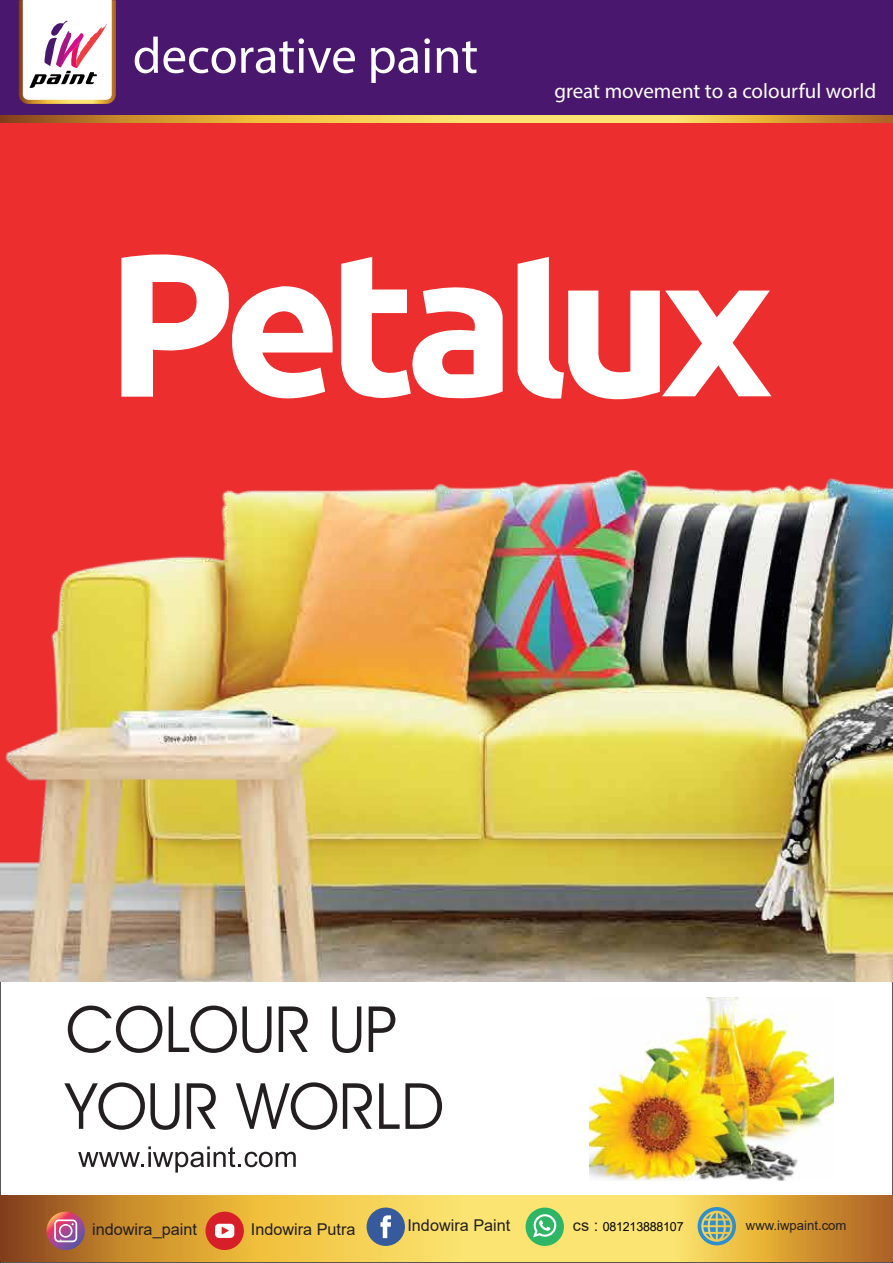
<style>
.page{position:relative;width:893px;height:1263px;background:#fff}
.page>*{position:absolute;margin:0;border:0;box-sizing:border-box;transform-origin:0 0}
.t1{font:51px "Myriad Pro";color:#fff}
.t2{font:21px "Myriad Pro";color:#fff}
.t3{font:16.2px "Arial";color:#231f20}
.t4{font:13.05px "Arial";color:#231f20}
.t5{font:12.45px "Arial";letter-spacing:-.015em;color:#000}
.s1{font-size:16.2px;color:#231f20}
</style>
<div class="page">
<svg style="left:0;top:115px;width:893px;height:8px;background:#e0b449"></svg>
<div style="left:0;top:0;width:893px;height:115px;background:#49176d"></div>
<div style="left:0;top:123px;width:893px;height:858px;background:#ed2e2e"></div>
<img style="left:0;top:470px;width:893px;height:511px">
<svg style="left:19px;top:0;width:97px;height:104px;background:#e2cdcd"></svg>
<img style="left:590px;top:997px;width:243px;height:184px">
<svg style="left:68px;top:1005px;width:94px;height:48px"></svg>
<svg style="left:169px;top:1005px;width:102px;height:48px"></svg>
<svg style="left:279px;top:1006px;width:29px;height:46px"></svg>
<svg style="left:332px;top:1006px;width:29px;height:47px"></svg>
<svg style="left:369px;top:1006px;width:26px;height:46px"></svg>
<svg style="left:64px;top:1082px;width:116px;height:48px"></svg>
<svg style="left:187px;top:1083px;width:29px;height:46px"></svg>
<svg style="left:236px;top:1082px;width:101px;height:48px"></svg>
<svg style="left:343px;top:1083px;width:29px;height:46px"></svg>
<svg style="left:379px;top:1083px;width:63px;height:46px"></svg>
<svg style="left:78px;top:1146px;width:218px;height:26px"></svg>
<svg style="left:121px;top:254px;width:382px;height:145px"></svg>
<svg style="left:518px;top:257px;width:254px;height:143px"></svg>
<svg style="left:0;top:1196px;width:893px;height:65px;background:#dfb349"></svg>
<div style="left:367px;top:1207px;width:38px;height:39px;background:#375a9d;border-radius:50%"></div>
<svg style="left:380px;top:1215px;width:11px;height:23px"></svg>
<div style="left:526px;top:1207px;width:38px;height:39px;background:#2eb566;border-radius:50%"></div>
<svg style="left:533px;top:1214px;width:23px;height:23px"></svg>
<div style="left:205px;top:1211px;width:39px;height:39px;background:#d71f29;border-radius:50%"></div>
<div style="left:215px;top:1224px;width:19px;height:14px;background:#fff;border-radius:4px"></div>
<svg style="left:222px;top:1227px;width:7px;height:7px"></svg>
<svg style="left:47px;top:1211px;width:38px;height:39px"></svg>
<svg style="left:54px;top:1219px;width:23px;height:23px"></svg>
<svg style="left:698px;top:1207px;width:38px;height:38px"></svg>
<h1 class="t1" style="left:133px;top:24px;width:347px">decorative paint</h1>
<p class="t2" style="left:554px;top:78px;width:323px">great movement to a colourful world</p>
<p class="t3" style="left:407px;top:1214px;width:104px">Indowira Paint</p>
<p class="t5" style="left:573px;top:1218px;width:112px"><span class="s1">cs :</span> 081213888107</p>
<p class="t3" style="left:92px;top:1218px;width:106px">indowira_paint</p>
<p class="t3" style="left:251px;top:1218px;width:106px">Indowira Putra</p>
<p class="t4" style="left:746px;top:1217px;width:102px">www.iwpaint.com</p>
</div>
